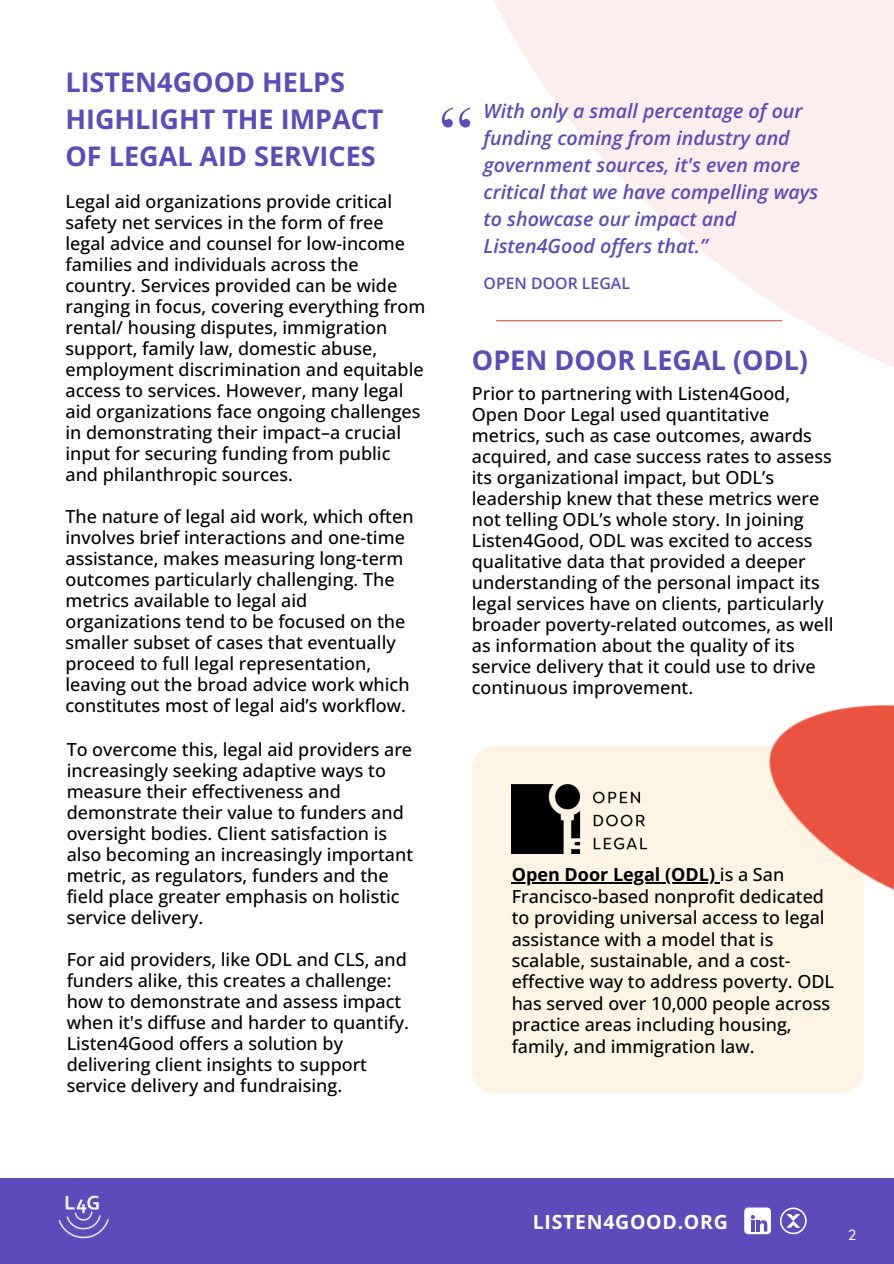
<style>
.page{position:relative;width:894px;height:1264px;background:#fff}
.page>*{position:absolute;margin:0;border:0;box-sizing:border-box;transform-origin:0 0}
.t1{font:75.6px "Times NRMT Pro";color:#5e4aba}
.t2{font:700 27px/37.2px "Open Sans";color:#5e4aba}
.t3{font:italic 600 19.65px/27px "Open Sans";color:#5e4aba}
.t4{font:700 19.5px "Open Sans";letter-spacing:.035em;color:#fff}
.t5{font:500 18px/21px "Open Sans";color:#000}
.t6{font:600 15.9px "Open Sans";color:#5e4aba}
.t7{font:500 14.85px "Quicksand";color:#fff}
.s1{font-weight:700}
</style>
<div class="page">
<svg style="left:494px;top:0;width:399px;height:367px;fill:#fceeec"></svg>
<div style="left:471px;top:746px;width:392px;height:346px;background:#fdf4e3;border-radius:22px"></div>
<img style="left:511px;top:785px;width:135px;height:68px">
<hr style="left:511px;top:882px;width:204px;height:1px;background:#000">
<div style="left:0;top:1178px;width:893px;height:85px;background:#5e4aba"></div>
<div style="left:744px;top:1207px;width:26px;height:27px;background:#fff;border-radius:4px"></div>
<svg style="left:750px;top:1215px;width:17px;height:16px"></svg>
<svg style="left:780px;top:1207px;width:26px;height:27px"></svg>
<img style="left:58px;top:1195px;width:51px;height:44px">
<img style="left:676px;top:705px;width:217px;height:315px">
<hr style="left:496px;top:320px;width:286px;height:1px;background:#ea5440">
<h2 class="t2" style="left:65px;top:62px;width:319px">LISTEN4GOOD HELPS<br>HIGHLIGHT THE IMPACT<br>OF LEGAL AID SERVICES</h2>
<p class="t5" style="left:65px;top:190px;width:361px">Legal aid organizations provide critical safety net services in the form of free legal advice and counsel for low-income families and individuals across the country. Services provided can be wide ranging in focus, covering everything from rental/ housing disputes, immigration support, family law, domestic abuse, employment discrimination and equitable access to services. However, many legal aid organizations face ongoing challenges in demonstrating their impact–a crucial input for securing funding from public and philanthropic sources.</p>
<p class="t5" style="left:65px;top:505px;width:349px">The nature of legal aid work, which often involves brief interactions and one-time assistance, makes measuring long-term outcomes particularly challenging. The metrics available to legal aid organizations tend to be focused on the smaller subset of cases that eventually proceed to full legal representation, leaving out the broad advice work which constitutes most of legal aid’s workflow.</p>
<p class="t5" style="left:67px;top:738px;width:348px">To overcome this, legal aid providers are increasingly seeking adaptive ways to measure their effectiveness and demonstrate their value to funders and oversight bodies. Client satisfaction is also becoming an increasingly important metric, as regulators, funders and the field place greater emphasis on holistic service delivery.</p>
<p class="t5" style="left:67px;top:948px;width:343px">For aid providers, like ODL and CLS, and funders alike, this creates a challenge: how to demonstrate and assess impact when it's diffuse and harder to quantify.<br>Listen4Good offers a solution by delivering client insights to support service delivery and fundraising.</p>
<h1 class="t1" style="left:437px;top:90px;width:39px">“</h1>
<p class="t3" style="left:483px;top:97px;width:336px">With only a small percentage of our funding coming from industry and government sources, it's even more critical that we have compelling ways to showcase our impact and<br>Listen4Good offers that.”</p>
<p class="t6" style="left:483px;top:272px;width:148px">OPEN DOOR LEGAL</p>
<h2 class="t2" style="left:471px;top:341px;width:337px">OPEN DOOR LEGAL (ODL)</h2>
<p class="t5" style="left:471px;top:382px;width:363px">Prior to partnering with Listen4Good, Open Door Legal used quantitative metrics, such as case outcomes, awards acquired, and case success rates to assess its organizational impact, but ODL’s leadership knew that these metrics were not telling ODL’s whole story. In joining Listen4Good, ODL was excited to access qualitative data that provided a deeper understanding of the personal impact its legal services have on clients, particularly broader poverty-related outcomes, as well as information about the quality of its service delivery that it could use to drive continuous improvement.</p>
<p class="t5" style="left:511px;top:863px;width:324px"><span class="s1">Open Door Legal (ODL)</span> is a San Francisco-based nonprofit dedicated to providing universal access to legal assistance with a model that is scalable, sustainable, and a cost&shy;effective way to address poverty. ODL has served over 10,000 people across practice areas including housing, family, and immigration law.</p>
<p class="t4" style="left:532px;top:1208px;width:196px">LISTEN4GOOD.ORG</p>
<p class="t7" style="left:847px;top:1222px;width:10px">2</p>
</div>
